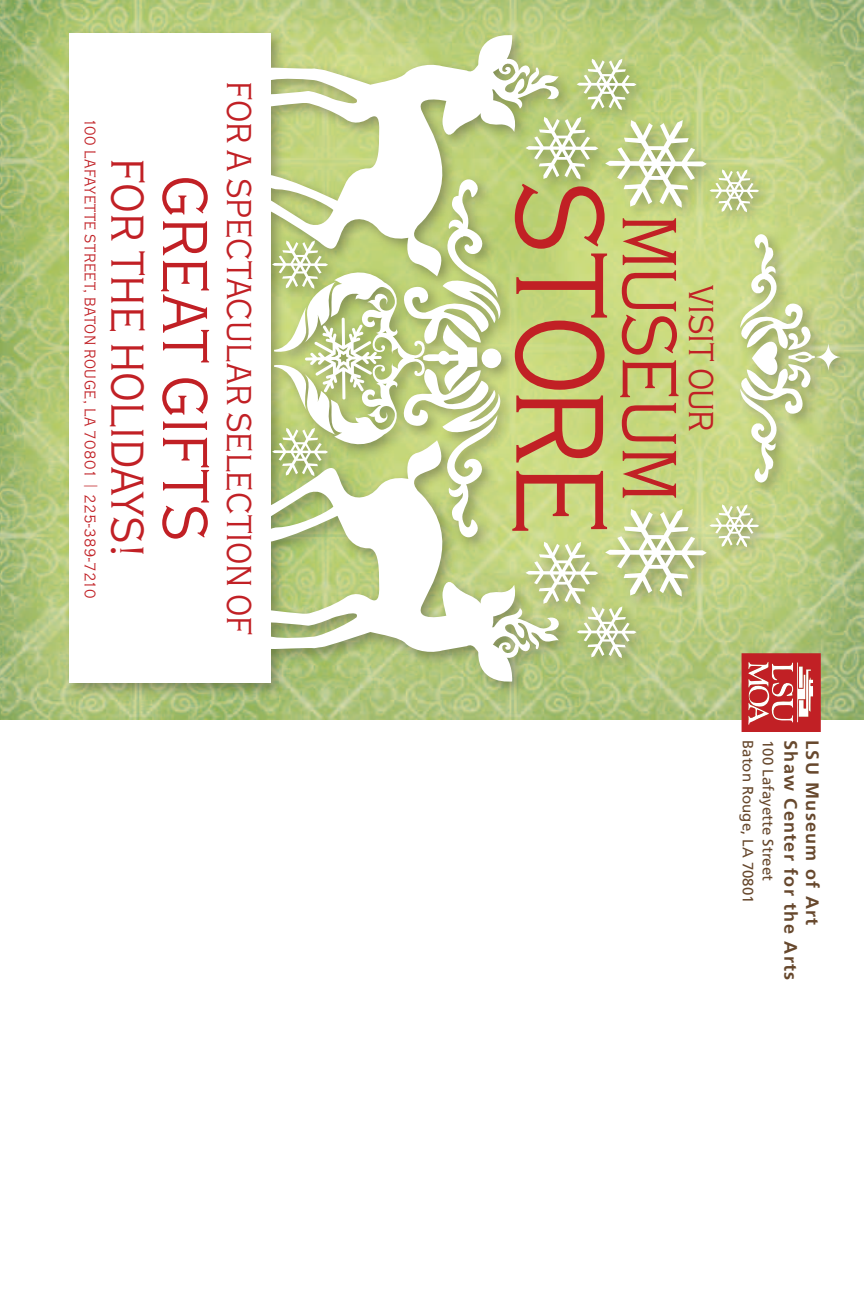
<style>
.page{position:relative;width:864px;height:1296px;background:#fff}
.page>*{position:absolute;margin:0;border:0;box-sizing:border-box;transform-origin:0 0}
.t1{font:130px "Copperplate Gothic Condensed";color:#c12025}
.t2{font:80px "Copperplate Gothic Condensed";letter-spacing:-.02em;color:#c12025}
.t3{font:66px "Copperplate Gothic Condensed";color:#c12025}
.t4{font:48px "Copperplate Gothic Condensed";letter-spacing:-.025em;color:#c12025}
.t5{font:36px "Copperplate Gothic Condensed";color:#c12025}
.t6{font:700 18px "Frutiger";letter-spacing:.07em;color:#67482d}
.t7{font:16px "Copperplate Gothic Condensed";letter-spacing:.03em;color:#c12025}
.t8{font:15px "Frutiger";color:#67482d}
</style>
<div class="page">
<img style="left:0;top:0;width:864px;height:720px">
<div style="left:64px;top:27px;width:790px;height:672px;background:#231f20;opacity:.35"></div>
<svg style="left:577px;top:59px;width:60px;height:51px"></svg>
<svg style="left:522px;top:58px;width:41px;height:51px"></svg>
<svg style="left:242px;top:31px;width:280px;height:245px"></svg>
<svg style="left:815px;top:342px;width:27px;height:30px"></svg>
<div style="left:70px;top:33px;width:201px;height:650px;background:#fff"></div>
<div style="left:521px;top:112px;width:91px;height:82px;background:#231f20;opacity:.35"></div>
<svg style="left:272px;top:117px;width:549px;height:615px"></svg>
<p class="t7" style="left:99px;top:118px;width:482px;rotate:90deg">100 Lafayette Street, Bato n Rouge, LA 70801 | 225-389-7210</p>
<h3 class="t4" style="left:153px;top:158px;width:402px;rotate:90deg">for the Holidays!</h3>
<h3 class="t3" style="left:220px;top:175px;width:367px;rotate:90deg">great gifts</h3>
<h3 class="t5" style="left:258px;top:81px;width:556px;rotate:90deg">for a spectacular selection of</h3>
<h1 class="t1" style="left:628px;top:180px;width:358px;rotate:90deg">Store</h1>
<h2 class="t2" style="left:691px;top:214px;width:281px;rotate:90deg">Museum</h2>
<h3 class="t5" style="left:720px;top:285px;width:148px;rotate:90deg">VISIT Our</h3>
<p class="t8" style="left:757px;top:740px;width:165px;rotate:90deg">Baton Rouge, LA 70801</p>
<p class="t8" style="left:777px;top:740px;width:142px;rotate:90deg">100 Lafayette Street</p>
<p class="t6" style="left:801px;top:740px;width:242px;rotate:90deg">Shaw Center for the Arts</p>
<p class="t6" style="left:823px;top:740px;width:187px;rotate:90deg">LSU Museum of Art</p>
</div>
